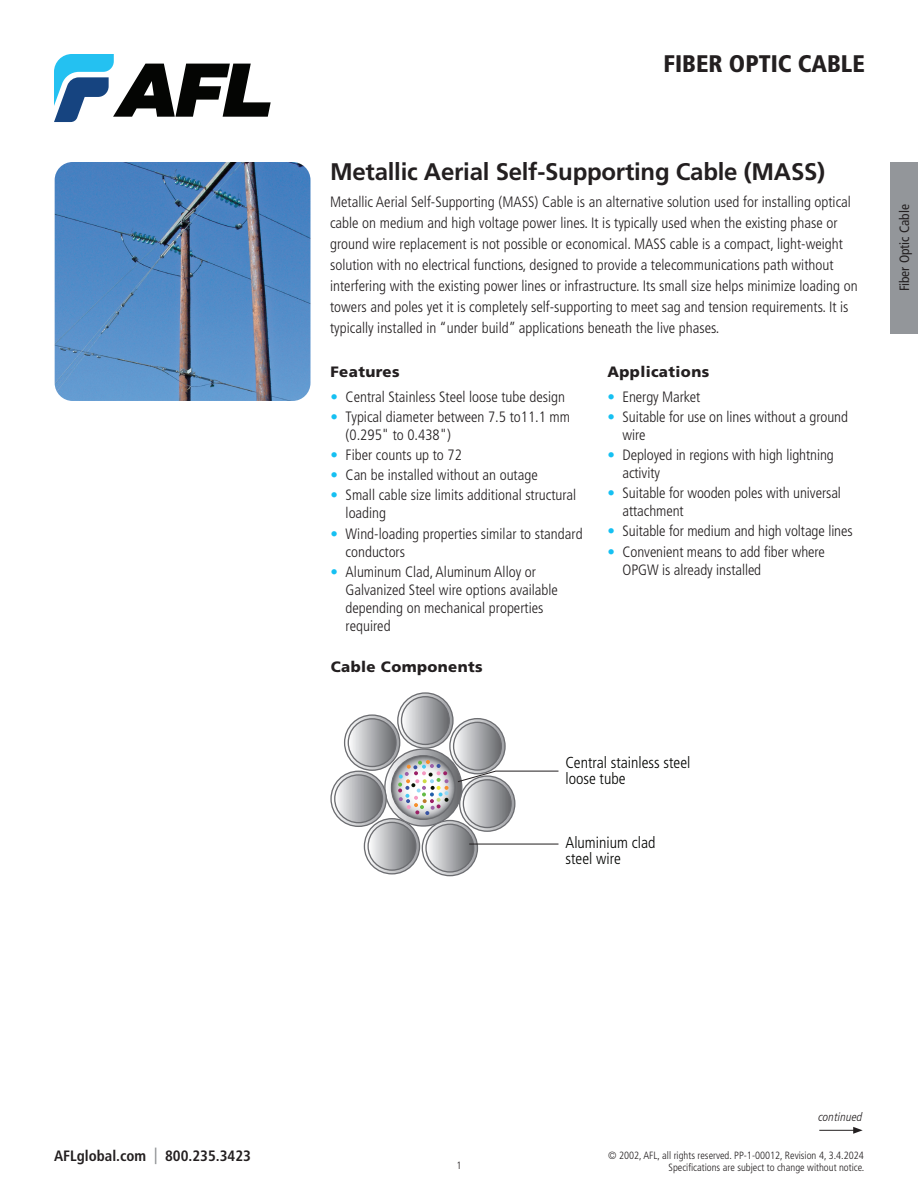
<style>
.page{position:relative;width:918px;height:1188px;background:#fff}
.page>*{position:absolute;margin:0;border:0;box-sizing:border-box;transform-origin:0 0}
.FPP_Product_Title_TOC{font:700 24px "Frutiger LT Std";letter-spacing:-.01em;color:#231f20}
.t1{font:900 condensed 24px "Frutiger LT Std";color:#231f20}
.t2{font:300 condensed 15.9px/15.9px "Frutiger LT Std";color:#040503}
.FPP_Bullits{font:300 condensed 15px/18px "Frutiger LT Std";color:#231f20}
.FPP_Subhead{font:900 15px "Frutiger LT Std";letter-spacing:.025em;color:#231f20}
.t3{font:700 condensed 15px "Frutiger LT Std";color:#231f20}
.t4{font:condensed 13.5px "Frutiger LT Std";color:#231f20}
.FPP_Body_Text{font:italic 300 condensed 12px "Frutiger LT Pro";letter-spacing:.01em;color:#231f20}
.t5{font:300 condensed 10.5px/12px "Frutiger LT Std";color:#231f20;text-align:right}
.s1{color:#15c0f2}
.s2{font-size:16.5px;color:#939598}
</style>
<div class="page">
<div style="left:890px;top:162px;width:28px;height:172px;background:#93969a"></div>
<svg style="left:54px;top:54px;width:217px;height:68px"></svg>
<img style="left:55px;top:162px;width:255px;height:239px">
<svg style="left:460px;top:776px;width:55px;height:55px"></svg>
<div style="left:459px;top:775px;width:56px;height:57px;border:1px solid #6c6d71;border-radius:50%"></div>
<svg style="left:463px;top:780px;width:48px;height:48px;background:#acadb0"></svg>
<div style="left:463px;top:779px;width:49px;height:49px;border:1px solid #6c6d71;border-radius:50%"></div>
<svg style="left:385px;top:749px;width:77px;height:77px"></svg>
<svg style="left:392px;top:756px;width:63px;height:63px"></svg>
<div style="left:391px;top:755px;width:65px;height:65px;border:1px solid #6c6d71;border-radius:50%"></div>
<svg style="left:398px;top:693px;width:55px;height:55px"></svg>
<div style="left:397px;top:692px;width:57px;height:57px;border:1px solid #6c6d71;border-radius:50%"></div>
<div style="left:402px;top:697px;width:47px;height:47px;background:linear-gradient(to right,#f8f8fa,#66686c);border-radius:24px"></div>
<div style="left:401px;top:696px;width:49px;height:49px;border:1px solid #6c6d71;border-radius:50%"></div>
<svg style="left:331px;top:771px;width:55px;height:55px"></svg>
<div style="left:330px;top:771px;width:57px;height:56px;border:1px solid #6c6d71;border-radius:50%"></div>
<svg style="left:335px;top:775px;width:47px;height:48px;background:#adaeb1"></svg>
<div style="left:334px;top:774px;width:49px;height:49px;border:1px solid #6c6d71;border-radius:50%"></div>
<svg style="left:422px;top:821px;width:55px;height:55px"></svg>
<div style="left:422px;top:820px;width:56px;height:56px;border:1px solid #6c6d71;border-radius:50%"></div>
<svg style="left:426px;top:824px;width:48px;height:48px;background:#acaeb0"></svg>
<div style="left:425px;top:824px;width:49px;height:49px;border:1px solid #6c6d71;border-radius:50%"></div>
<svg style="left:398px;top:760px;width:51px;height:55px"></svg>
<svg style="left:345px;top:715px;width:55px;height:55px"></svg>
<div style="left:344px;top:714px;width:56px;height:57px;border:1px solid #6c6d71;border-radius:50%"></div>
<svg style="left:348px;top:719px;width:48px;height:48px;background:#acadb0"></svg>
<div style="left:348px;top:718px;width:49px;height:49px;border:1px solid #6c6d71;border-radius:50%"></div>
<svg style="left:364px;top:819px;width:56px;height:55px"></svg>
<div style="left:364px;top:818px;width:56px;height:56px;border:1px solid #6c6d71;border-radius:50%"></div>
<svg style="left:368px;top:822px;width:48px;height:48px;background:#acadb0"></svg>
<div style="left:367px;top:822px;width:50px;height:49px;border:1px solid #6c6d71;border-radius:50%"></div>
<svg style="left:450px;top:719px;width:55px;height:55px"></svg>
<div style="left:449px;top:718px;width:57px;height:56px;border:1px solid #6c6d71;border-radius:50%"></div>
<svg style="left:454px;top:722px;width:47px;height:48px;background:#adaeb1"></svg>
<div style="left:453px;top:722px;width:49px;height:49px;border:1px solid #6c6d71;border-radius:50%"></div>
<svg style="left:457px;top:770px;width:102px;height:13px"></svg>
<hr style="left:469px;top:844px;width:89px;height:1px;background:#211d1e">
<hr style="left:819px;top:1130px;width:37px;height:1px;background:#231f20">
<svg style="left:853px;top:1127px;width:10px;height:7px"></svg>
<h1 class="t1" style="left:664px;top:49px;width:203px">FIBER OPTIC CABLE</h1>
<p class="FPP_Product_Title_TOC" style="left:330px;top:158px;width:497px">Metallic Aerial Self-Supporting Cable (MASS)</p>
<p class="FPP_Bullits" style="left:330px;top:192px;width:529px;line-height:21px">Metallic Aerial Self-Supporting (MASS) Cable is an alternative solution used for installing optical cable on medium and high voltage power lines. It is typically used when the existing phase or ground wire replacement is not possible or economical. MASS cable is a compact, light-weight solution with no electrical functions, designed to provide a telecommunications path without interfering with the existing power lines or infrastructure. Its small size helps minimize loading on towers and poles yet it is completely self-supporting to meet sag and tension requirements. It is typically installed in “under build” applications beneath the live phases.</p>
<p class="FPP_Subhead" style="left:331px;top:363px;width:71px">Features</p>
<p class="FPP_Bullits" style="left:331px;top:388px;width:236px"><span class="s1">•</span> Central Stainless Steel loose tube design</p>
<p class="FPP_Bullits" style="left:346px;top:408px;width:226px;text-indent:-15px"><span class="s1">•</span> Typical diameter between 7.5 to11.1 mm (0.295" to 0.438")</p>
<p class="FPP_Bullits" style="left:331px;top:446px;width:133px"><span class="s1">•</span> Fiber counts up to 72</p>
<p class="FPP_Bullits" style="left:331px;top:466px;width:209px"><span class="s1">•</span> Can be installed without an outage</p>
<p class="FPP_Bullits" style="left:346px;top:487px;width:232px;text-indent:-15px"><span class="s1">•</span> Small cable size limits additional structural loading</p>
<p class="FPP_Bullits" style="left:346px;top:525px;width:238px;text-indent:-15px"><span class="s1">•</span> Wind-loading properties similar to standard conductors</p>
<p class="FPP_Bullits" style="left:346px;top:563px;width:214px;text-indent:-15px"><span class="s1">•</span> Aluminum Clad, Aluminum Alloy or<br>Galvanized Steel wire options available depending on mechanical properties required</p>
<p class="FPP_Subhead" style="left:331px;top:658px;width:153px">Cable Components</p>
<p class="FPP_Subhead" style="left:608px;top:363px;width:103px">Applications</p>
<p class="FPP_Bullits" style="left:608px;top:388px;width:94px"><span class="s1">•</span> Energy Market</p>
<p class="FPP_Bullits" style="left:622px;top:408px;width:227px;text-indent:-15px"><span class="s1">•</span> Suitable for use on lines without a ground wire</p>
<p class="FPP_Bullits" style="left:622px;top:446px;width:213px;text-indent:-15px"><span class="s1">•</span> Deployed in regions with high lightning activity</p>
<p class="FPP_Bullits" style="left:622px;top:484px;width:220px;text-indent:-15px"><span class="s1">•</span> Suitable for wooden poles with universal attachment</p>
<p class="FPP_Bullits" style="left:608px;top:523px;width:247px"><span class="s1">•</span> Suitable for medium and high voltage lines</p>
<p class="FPP_Bullits" style="left:622px;top:543px;width:204px;text-indent:-15px"><span class="s1">•</span> Convenient means to add fiber where<br>OPGW is already installed</p>
<p class="t2" style="left:565px;top:755px;width:126px">Central stainless steel loose tube</p>
<p class="t2" style="left:566px;top:835px;width:91px">Aluminium clad steel wire</p>
<p class="t4" style="left:897px;top:291px;width:89px;rotate:-90deg">Fiber Optic Cable</p>
<p class="t3" style="left:54px;top:1147px;width:198px">AFLglobal.com <span class="s2">|</span> 800.235.3423</p>
<p class="t5" style="left:456px;top:1159px;width:7px">1</p>
<p class="FPP_Body_Text" style="left:818px;top:1110px;width:46px">continued</p>
<p class="t5" style="left:608px;top:1150px;width:258px">© 2002, AFL, all rights reserved. PP-1-00012, Revision 4, 3.4.2024<br>Specifications are subject to change without notice.</p>
</div>
